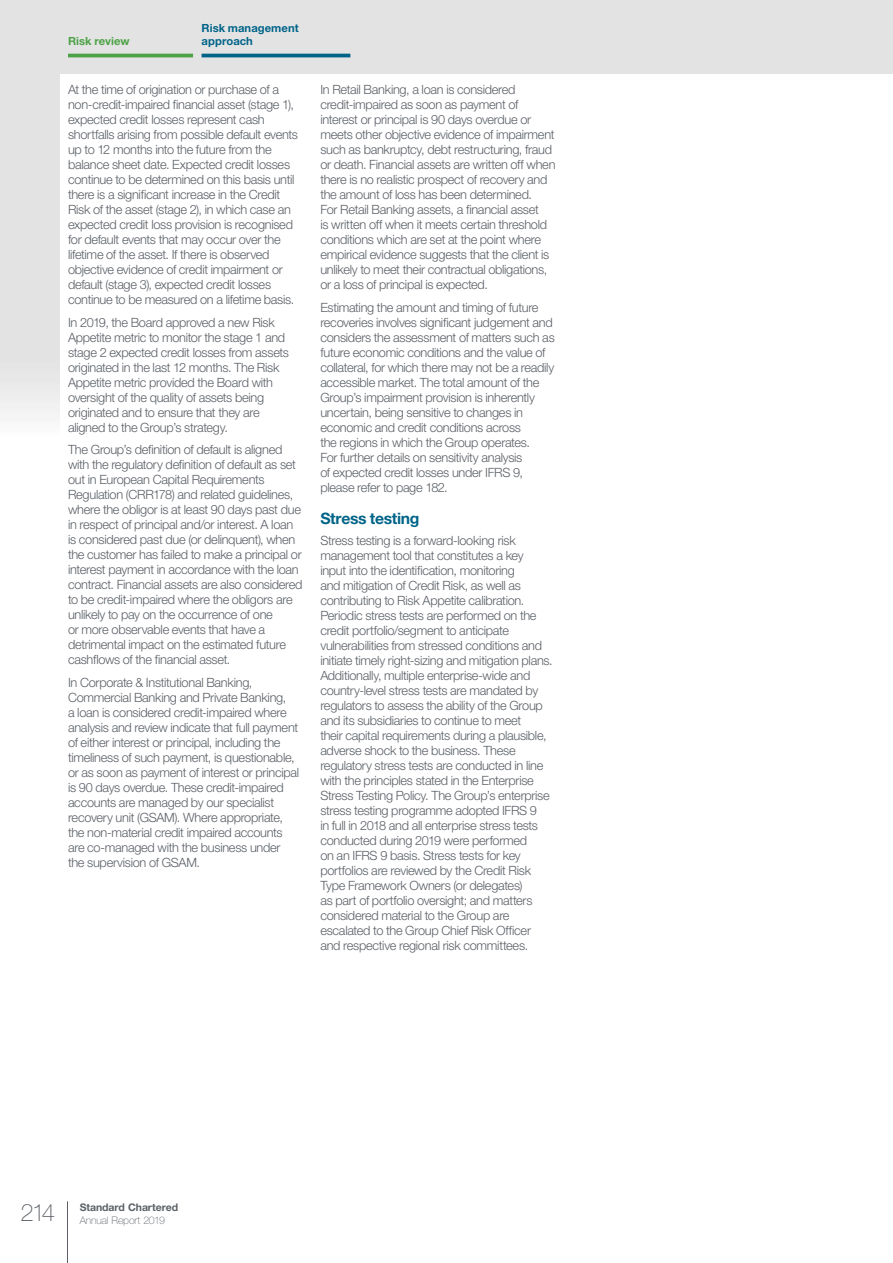
<style>
.page{position:relative;width:893px;height:1263px;background:#fff}
.page>*{position:absolute;margin:0;border:0;box-sizing:border-box;transform-origin:0 0}
.t1{font:100 24px "Helvetica Neue LT Std";color:#5b6066}
.t2{font:700 15.75px "Helvetica Neue LT Std";letter-spacing:-.02em;color:#006488}
.t3{font:300 12.75px/15px "Helvetica Neue LT Std";letter-spacing:-.025em;color:#5b6066}
.t4{font:700 11.25px/12.8px "Helvetica Neue LT Std";letter-spacing:.005em;color:#006488}
.t5{font:700 11.25px "Helvetica Neue LT Std";letter-spacing:.005em;color:#4da246}
.t6{font:700 10.5px "Helvetica Neue LT Std";letter-spacing:-.005em;color:#5b6066}
.t7{font:100 10.5px "Helvetica Neue LT Std";letter-spacing:-.015em;color:#5b6066}
</style>
<div class="page">
<hr style="left:67px;top:1201px;width:1px;height:62px;background:#5b6066">
<div style="left:0;top:0;width:893px;height:561px;background:linear-gradient(to bottom,#dcdbdc,#fcfcfc)"></div>
<hr style="left:68px;top:54px;width:125px;height:3px;background:#4da246">
<hr style="left:202px;top:54px;width:148px;height:3px;background:#006488">
<div style="left:61px;top:74px;width:832px;height:1104px;background:#fff"></div>
<p class="t4" style="left:202px;top:23px;width:99px">Risk management approach</p>
<p class="t3" style="left:68px;top:84px;width:231px">At the time of origination or purchase of a non-credit-impaired financial asset (stage 1), expected credit losses represent cash shortfalls arising from possible default events up to 12 months into the future from the balance sheet date. Expected credit losses continue to be determined on this basis until there is a significant increase in the Credit Risk of the asset (stage 2), in which case an expected credit loss provision is recognised for default events that may occur over the lifetime of the asset. If there is observed objective evidence of credit impairment or default (stage 3), expected credit losses continue to be measured on a lifetime basis.</p>
<p class="t3" style="left:68px;top:316px;width:222px">In 2019, the Board approved a new Risk Appetite metric to monitor the stage 1 and stage 2 expected credit losses from assets originated in the last 12 months. The Risk Appetite metric provided the Board with oversight of the quality of assets being originated and to ensure that they are aligned to the Group’s strategy.</p>
<p class="t3" style="left:68px;top:444px;width:236px">The Group’s definition of default is aligned with the regulatory definition of default as set out in European Capital Requirements Regulation (CRR178) and related guidelines, where the obligor is at least 90 days past due in respect of principal and/or interest. A loan is considered past due (or delinquent), when the customer has failed to make a principal or interest payment in accordance with the loan contract. Financial assets are also considered to be credit-impaired where the obligors are unlikely to pay on the occurrence of one<br>or more observable events that have a detrimental impact on the estimated future cashflows of the financial asset.</p>
<p class="t3" style="left:68px;top:676px;width:233px">In Corporate &amp; Institutional Banking, Commercial Banking and Private Banking,<br>a loan is considered credit-impaired where analysis and review indicate that full payment of either interest or principal, including the timeliness of such payment, is questionable, or as soon as payment of interest or principal is 90 days overdue. These credit-impaired accounts are managed by our specialist recovery unit (GSAM). Where appropriate, the non-material credit impaired accounts are co-managed with the business under the supervision of GSAM.</p>
<p class="t5" style="left:68px;top:37px;width:63px">Risk review</p>
<p class="t3" style="left:320px;top:84px;width:237px">In Retail Banking, a loan is considered credit-impaired as soon as payment of interest or principal is 90 days overdue or meets other objective evidence of impairment such as bankruptcy, debt restructuring, fraud or death. Financial assets are written off when there is no realistic prospect of recovery and the amount of loss has been determined.<br>For Retail Banking assets, a financial asset<br>is written off when it meets certain threshold conditions which are set at the point where empirical evidence suggests that the client is unlikely to meet their contractual obligations, or a loss of principal is expected.</p>
<p class="t3" style="left:320px;top:301px;width:236px">Estimating the amount and timing of future recoveries involves significant judgement and considers the assessment of matters such as future economic conditions and the value of collateral, for which there may not be a readily accessible market. The total amount of the Group’s impairment provision is inherently uncertain, being sensitive to changes in economic and credit conditions across<br>the regions in which the Group operates.<br>For further details on sensitivity analysis<br>of expected credit losses under IFRS 9, please refer to page 182.</p>
<p class="t2" style="left:320px;top:513px;width:101px">Stress testing</p>
<p class="t3" style="left:320px;top:535px;width:234px">Stress testing is a forward-looking risk management tool that constitutes a key<br>input into the identification, monitoring<br>and mitigation of Credit Risk, as well as contributing to Risk Appetite calibration.<br>Periodic stress tests are performed on the credit portfolio/segment to anticipate vulnerabilities from stressed conditions and initiate timely right-sizing and mitigation plans.<br>Additionally, multiple enterprise-wide and country-level stress tests are mandated by regulators to assess the ability of the Group and its subsidiaries to continue to meet<br>their capital requirements during a plausible, adverse shock to the business. These regulatory stress tests are conducted in line with the principles stated in the Enterprise Stress Testing Policy. The Group’s enterprise stress testing programme adopted IFRS 9<br>in full in 2018 and all enterprise stress tests conducted during 2019 were performed<br>on an IFRS 9 basis. Stress tests for key portfolios are reviewed by the Credit Risk Type Framework Owners (or delegates)<br>as part of portfolio oversight; and matters considered material to the Group are escalated to the Group Chief Risk Officer and respective regional risk committees.</p>
<h1 class="t1" style="left:21px;top:1203px;width:36px">214</h1>
<p class="t6" style="left:80px;top:1203px;width:100px">Standard Chartered</p>
<p class="t7" style="left:80px;top:1217px;width:87px">Annual Report 2019</p>
</div>
